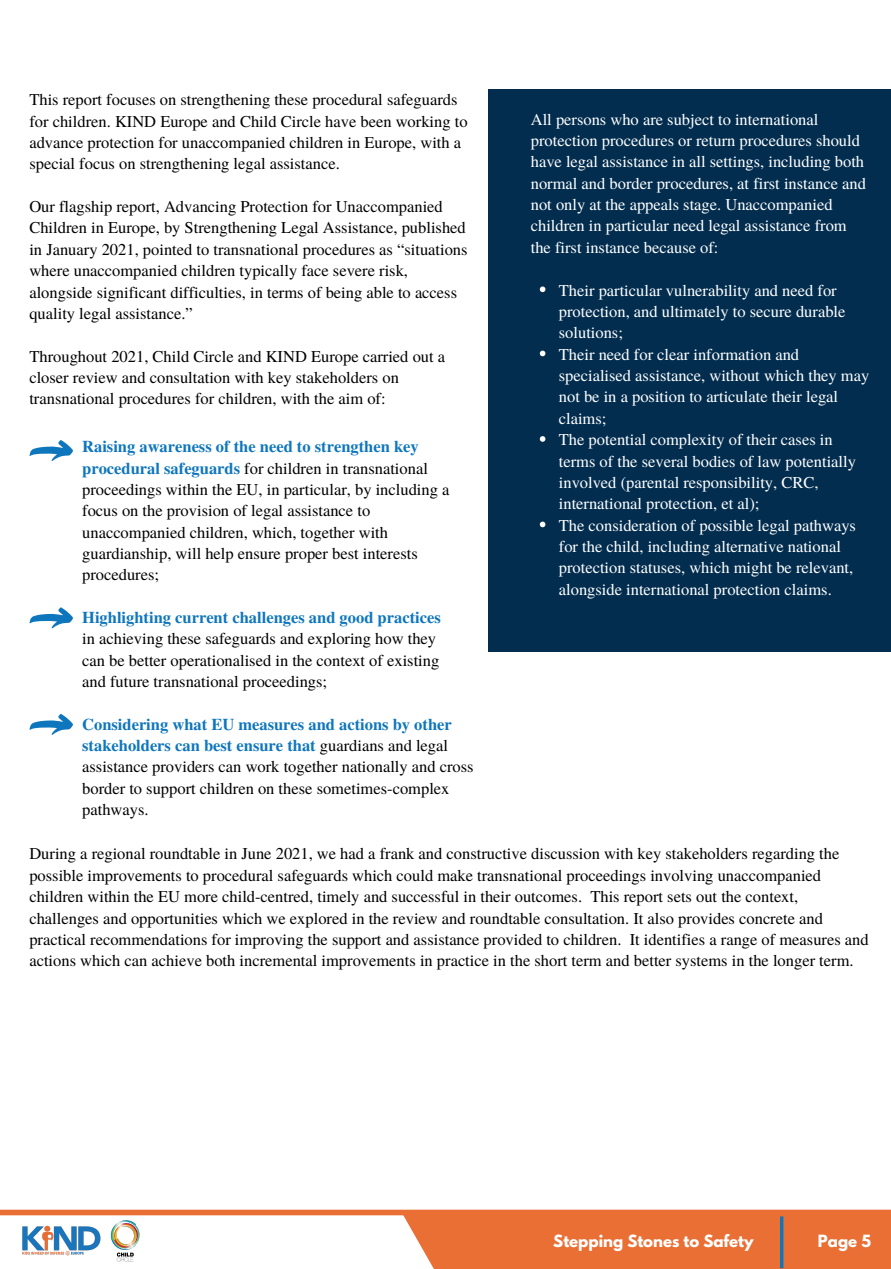
<style>
.page{position:relative;width:891px;height:1269px;background:#fff}
.page>*{position:absolute;margin:0;border:0;box-sizing:border-box;transform-origin:0 0}
.t1{font:16.5px/21.3px "Te X Gyre Termes";color:#000}
.t2{font:16.5px/21.3px "Te X Gyre Termes";color:#fff}
.t3{font:700 16.5px "Te X Gyre Termes";color:#0e76bc}
.t4{font:700 15px "League Spartan";color:#fff}
.s1{font-weight:700;color:#0e76bc}
</style>
<div class="page">
<div style="left:488px;top:89px;width:403px;height:563px;background:#022d4f"></div>
<svg style="left:540px;top:287px;width:5px;height:5px"></svg>
<svg style="left:540px;top:351px;width:5px;height:5px"></svg>
<svg style="left:540px;top:436px;width:5px;height:6px"></svg>
<svg style="left:540px;top:522px;width:5px;height:5px"></svg>
<svg style="left:29px;top:440px;width:44px;height:21px"></svg>
<svg style="left:29px;top:607px;width:44px;height:21px"></svg>
<svg style="left:29px;top:714px;width:44px;height:21px"></svg>
<div style="left:0;top:1213px;width:891px;height:56px;background:#e96f35"></div>
<div style="left:0;top:1208px;width:445px;height:61px;background:#fff"></div>
<img style="left:110px;top:1221px;width:30px;height:40px">
<hr style="left:780px;top:1216px;width:3px;height:52px;background:#0e76bc">
<img style="left:22px;top:1225px;width:78px;height:31px">
<svg style="left:380px;top:1209px;width:108px;height:60px"></svg>
<div style="left:0;top:1210px;width:891px;height:5px;background:#e96f35"></div>
<p class="t1" style="left:29px;top:88px;width:440px">This report focuses on strengthening these procedural safeguards for children. KIND Europe and Child Circle have been working to advance protection for unaccompanied children in Europe, with a special focus on strengthening legal assistance.</p>
<p class="t1" style="left:29px;top:195px;width:440px">Our flagship report, Advancing Protection for Unaccompanied Children in Europe, by Strengthening Legal Assistance, published in January 2021, pointed to transnational procedures as “situations where unaccompanied children typically face severe risk, alongside significant difficulties, in terms of being able to access quality legal assistance.”</p>
<p class="t1" style="left:29px;top:345px;width:417px">Throughout 2021, Child Circle and KIND Europe carried out a closer review and consultation with key stakeholders on transnational procedures for children, with the aim of:</p>
<p class="t2" style="left:531px;top:107px;width:337px">All persons who are subject to international protection procedures or return procedures should have legal assistance in all settings, including both normal and border procedures, at first instance and not only at the appeals stage. Unaccompanied children in particular need legal assistance from the first instance because of:</p>
<p class="t2" style="left:559px;top:278px;width:312px">Their particular vulnerability and need for protection, and ultimately to secure durable solutions;<br>Their need for clear information and specialised assistance, without which they may not be in a position to articulate their legal claims;<br>The potential complexity of their cases in terms of the several bodies of law potentially involved (parental responsibility, CRC, international protection, et al);<br>The consideration of possible legal pathways for the child, including alternative national protection statuses, which might be relevant, alongside international protection claims.</p>
<p class="t1" style="left:82px;top:435px;width:369px"><span class="s1">Raising awareness of the need to strengthen key procedural safeguards</span> for children in transnational proceedings within the EU, in particular, by including a focus on the provision of legal assistance to unaccompanied children, which, together with guardianship, will help ensure proper best interests procedures;</p>
<p class="t3" style="left:82px;top:605px;width:360px">Highlighting current challenges and good practices</p>
<p class="t1" style="left:82px;top:627px;width:359px">in achieving these safeguards and exploring how they can be better operationalised in the context of existing and future transnational proceedings;</p>
<p class="t1" style="left:82px;top:713px;width:393px"><span class="s1">Considering what EU measures and actions by other stakeholders can best ensure that</span> guardians and legal assistance providers can work together nationally and cross border to support children on these sometimes-complex pathways.</p>
<p class="t1" style="left:29px;top:842px;width:841px">During a regional roundtable in June 2021, we had a frank and constructive discussion with key stakeholders regarding the possible improvements to procedural safeguards which could make transnational proceedings involving unaccompanied children within the EU more child-centred, timely and successful in their outcomes. This report sets out the context, challenges and opportunities which we explored in the review and roundtable consultation. It also provides concrete and practical recommendations for improving the support and assistance provided to children. It identifies a range of measures and actions which can achieve both incremental improvements in practice in the short term and better systems in the longer term.</p>
<p class="t4" style="left:553px;top:1234px;width:202px">Stepping Stones to Safety</p>
<p class="t4" style="left:818px;top:1234px;width:55px">Page 5</p>
</div>
